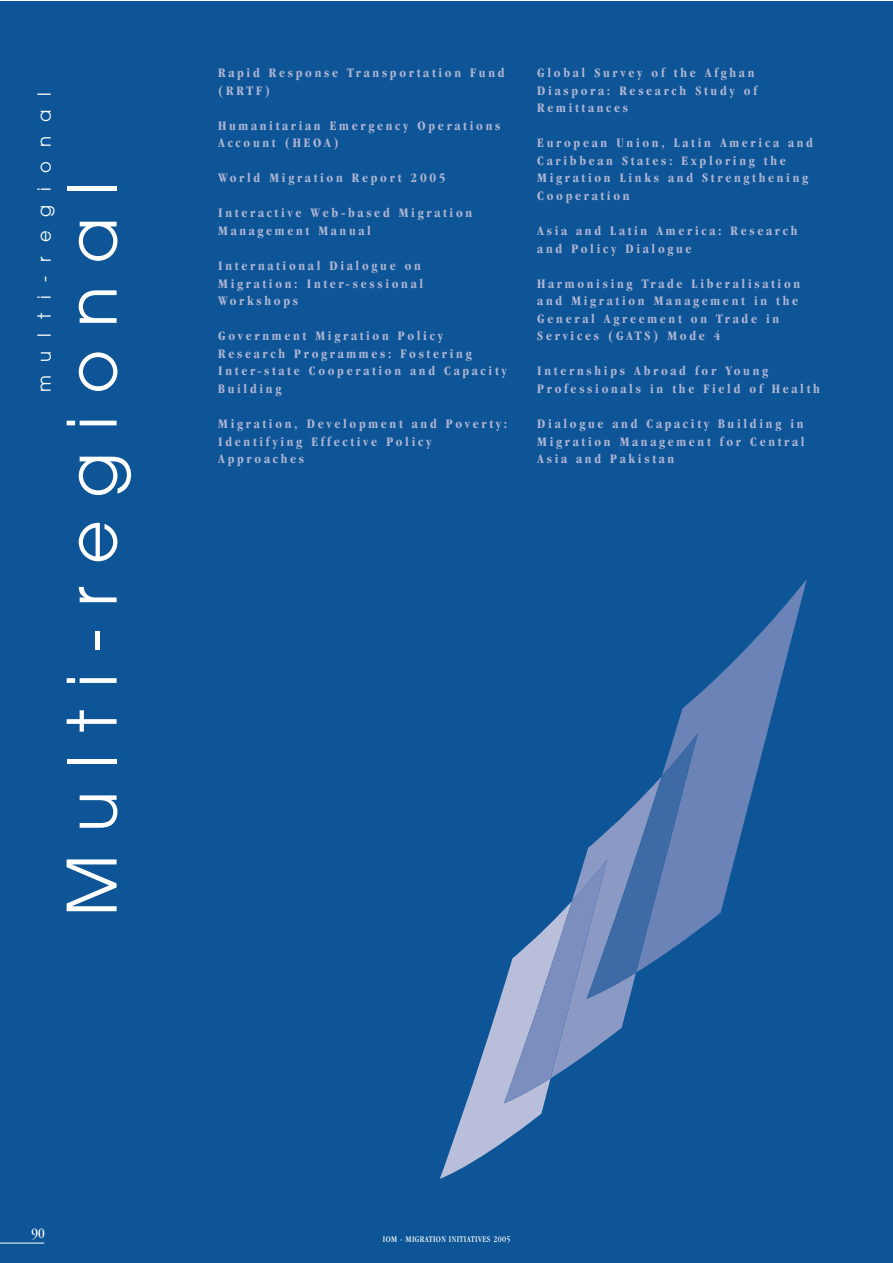
<style>
.page{position:relative;width:893px;height:1263px;background:#fff}
.page>*{position:absolute;margin:0;border:0;box-sizing:border-box;transform-origin:0 0}
.t1{font:67.5px "Avant Garde";letter-spacing:.33em;color:#fff}
.t2{font:18px "Avant Garde";letter-spacing:.775em;color:#fff}
.t3{font:condensed 15px "Garamond";color:#fff}
.t4{font:700 condensed 13.5px/17.5px "Garamond";letter-spacing:.2em;color:#aeb4d4}
.t5{font:condensed 9px "Garamond";letter-spacing:.045em;color:#fff}
</style>
<div class="page">
<div style="left:0;top:2px;width:892px;height:1261px;background:#0d5596"></div>
<svg style="left:674px;top:580px;width:132px;height:351px"></svg>
<svg style="left:440px;top:734px;width:257px;height:445px"></svg>
<hr style="left:0;top:1243px;width:44px;height:1px;background:#fff">
<h2 class="t2" style="left:38px;top:392px;width:301px;rotate:-90deg">multi-regional</h2>
<h1 class="t1" style="left:67px;top:916px;width:736px;rotate:-90deg">Multi-regional</h1>
<p class="t4" style="left:218px;top:65px;width:288px">Rapid Response Transportation Fund (RRTF)</p>
<p class="t4" style="left:218px;top:118px;width:283px">Humanitarian Emergency Operations<br>Account (HEOA)</p>
<p class="t4" style="left:218px;top:170px;width:229px">World Migration Report 2005</p>
<p class="t4" style="left:218px;top:205px;width:255px">Interactive Web-based Migration<br>Management Manual</p>
<p class="t4" style="left:218px;top:258px;width:206px">International Dialogue on<br>Migration: Inter-sessional<br>Workshops</p>
<p class="t4" style="left:218px;top:328px;width:290px">Government Migration Policy<br>Research Programmes: Fostering<br>Inter-state Cooperation and Capacity<br>Building</p>
<p class="t4" style="left:218px;top:416px;width:290px">Migration, Development and Poverty:<br>Identifying Effective Policy<br>Approaches</p>
<p class="t4" style="left:537px;top:65px;width:221px">Global Survey of the Afghan<br>Diaspora: Research Study of<br>Remittances</p>
<p class="t4" style="left:537px;top:135px;width:277px">European Union, Latin America and<br>Caribbean States: Exploring the<br>Migration Links and Strengthening<br>Cooperation</p>
<p class="t4" style="left:537px;top:223px;width:262px">Asia and Latin America: Research and Policy Dialogue</p>
<p class="t4" style="left:537px;top:276px;width:264px">Harmonising Trade Liberalisation and Migration Management in the<br>General Agreement on Trade in<br>Services (GATS) Mode 4</p>
<p class="t4" style="left:537px;top:363px;width:284px">Internships Abroad for Young<br>Professionals in the Field of Health</p>
<p class="t4" style="left:537px;top:416px;width:269px;text-align:justify">Dialogue and Capacity Building in Migration Management for Central Asia and Pakistan</p>
<p class="t3" style="left:32px;top:1228px;width:15px">90</p>
<p class="t5" style="left:383px;top:1236px;width:129px">IOM - MIGRATION INITIATIVES 2005</p>
</div>
